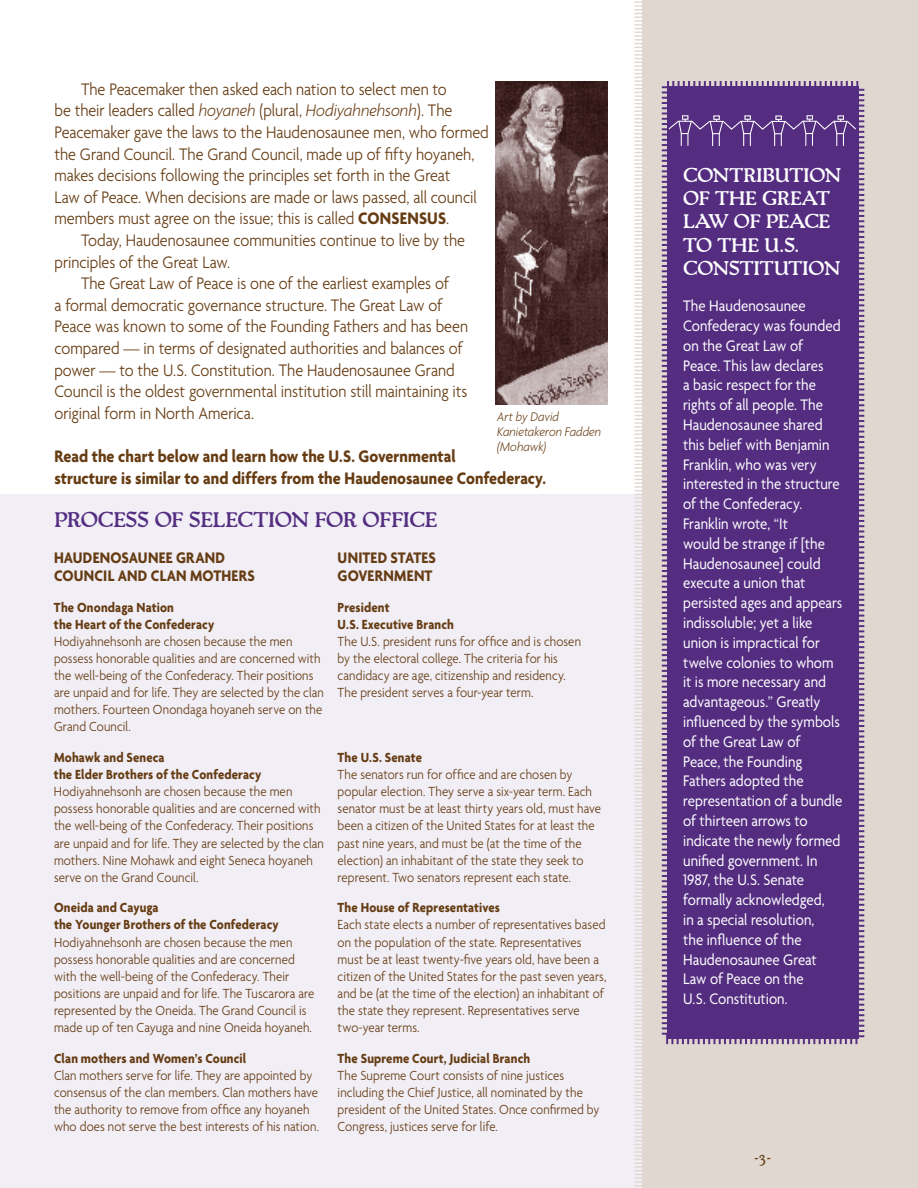
<style>
.page{position:relative;width:918px;height:1188px;background:#fff}
.page>*{position:absolute;margin:0;border:0;box-sizing:border-box;transform-origin:0 0}
.t1{font:700 21px "Packard";letter-spacing:-.01em;color:#542d81}
.t2{font:700 19.5px/23.4px "Packard";color:#fff}
.t3{font:300 18px/21.6px "Agenda";letter-spacing:-.005em;color:#663c13;scale:.9 1}
.t4{font:700 18px/21.6px "Agenda";letter-spacing:.005em;color:#663c13;scale:.9 1}
.t5{font:300 18px "Packard";color:#663c13}
.t6{font:16.5px/19.8px "Agenda";color:#fff;scale:.9 1}
.t7{font:700 16.5px/18px "Agenda";letter-spacing:.015em;color:#663c13;scale:.9 1}
.t8{font:300 14.25px/17.1px "Agenda";letter-spacing:.005em;color:#663c13;scale:.9 1}
.t9{font:700 14.25px/17.1px "Agenda";letter-spacing:.01em;color:#663c13;scale:.9 1}
.t10{font:italic 300 13.5px/15px "Agenda";color:#663c13;scale:.9 1}
.s1{font-style:italic}
.s2{font-weight:700}
</style>
<div class="page">
<div style="left:0;top:494px;width:918px;height:694px;background:#f1eef5"></div>
<div style="left:642px;top:0;width:276px;height:1188px;background:#e0d8d0"></div>
<svg style="left:634px;top:1px;width:8px;height:1186px"></svg>
<img style="left:496px;top:81px;width:112px;height:324px">
<div style="left:661px;top:81px;width:204px;height:964px;background:#542d81"></div>
<svg style="left:668px;top:115px;width:189px;height:32px;background:#67458f"></svg>
<p class="t3" style="left:54px;top:78px;width:484px;text-indent:27px">The Peacemaker then asked each nation to select men to<br>be their leaders called <span class="s1">hoyaneh</span> (plural, <span class="s1">Hodiyahnehsonh</span>). The Peacemaker gave the laws to the Haudenosaunee men, who formed the Grand Council. The Grand Council, made up of fifty hoyaneh, makes decisions following the principles set forth in the Great<br>Law of Peace. When decisions are made or laws passed, all council members must agree on the issue; this is called <span class="s2">CONSENSUS</span>.</p>
<p class="t3" style="left:54px;top:229px;width:458px;text-indent:27px">Today, Haudenosaunee communities continue to live by the principles of the Great Law.</p>
<p class="t3" style="left:54px;top:272px;width:461px;text-indent:27px">The Great Law of Peace is one of the earliest examples of<br>a formal democratic governance structure. The Great Law of Peace was known to some of the Founding Fathers and has been compared — in terms of designated authorities and balances of power — to the U.S. Constitution. The Haudenosaunee Grand Council is the oldest governmental institution still maintaining its original form in North America.</p>
<p class="t4" style="left:54px;top:445px;width:548px">Read the chart below and learn how the U.S. Governmental<br>structure is similar to and differs from the Haudenosaunee Confederacy.</p>
<h1 class="t1" style="left:54px;top:505px;width:384px">PROCESS OF SELECTION FOR OFFICE</h1>
<p class="t10" style="left:497px;top:409px;width:117px">Art by David<br>Kanietakeron Fadden (Mohawk)</p>
<p class="t7" style="left:54px;top:548px;width:225px">HAUDENOSAUNEE GRAND<br>COUNCIL AND CLAN MOTHERS</p>
<p class="t9" style="left:54px;top:598px;width:180px">The Onondaga Nation<br>the Heart of the Confederacy</p>
<p class="t8" style="left:54px;top:633px;width:301px">Hodiyahnehsonh are chosen because the men possess honorable qualities and are concerned with the well-being of the Confederacy. Their positions are unpaid and for life. They are selected by the clan mothers. Fourteen Onondaga hoyaneh serve on the Grand Council.</p>
<p class="t9" style="left:54px;top:749px;width:232px">Mohawk and Seneca<br>the Elder Brothers of the Confederacy</p>
<p class="t8" style="left:54px;top:783px;width:301px">Hodiyahnehsonh are chosen because the men possess honorable qualities and are concerned with the well-being of the Confederacy. Their positions are unpaid and for life. They are selected by the clan mothers. Nine Mohawk and eight Seneca hoyaneh serve on the Grand Council.</p>
<p class="t9" style="left:54px;top:899px;width:251px">Oneida and Cayuga<br>the Younger Brothers of the Confederacy</p>
<p class="t8" style="left:54px;top:933px;width:291px">Hodiyahnehsonh are chosen because the men possess honorable qualities and are concerned with the well-being of the Confederacy. Their positions are unpaid and for life. The Tuscarora are represented by the Oneida. The Grand Council is made up of ten Cayuga and nine Oneida hoyaneh.</p>
<p class="t9" style="left:54px;top:1049px;width:215px">Clan mothers and Women’s Council</p>
<p class="t8" style="left:54px;top:1066px;width:296px">Clan mothers serve for life. They are appointed by consensus of the clan members. Clan mothers have the authority to remove from office any hoyaneh who does not serve the best interests of his nation.</p>
<p class="t7" style="left:338px;top:548px;width:111px">UNITED STATES<br>GOVERNMENT</p>
<p class="t9" style="left:338px;top:598px;width:131px">President<br>U.S. Executive Branch</p>
<p class="t8" style="left:338px;top:633px;width:272px">The U.S. president runs for office and is chosen by the electoral college. The criteria for his candidacy are age, citizenship and residency.<br>The president serves a four-year term.</p>
<p class="t9" style="left:338px;top:749px;width:95px">The U.S. Senate</p>
<p class="t8" style="left:338px;top:766px;width:294px">The senators run for office and are chosen by popular election. They serve a six-year term. Each senator must be at least thirty years old, must have been a citizen of the United States for at least the past nine years, and must be (at the time of the election) an inhabitant of the state they seek to represent. Two senators represent each state.</p>
<p class="t9" style="left:338px;top:899px;width:182px">The House of Representatives</p>
<p class="t8" style="left:338px;top:916px;width:300px">Each state elects a number of representatives based on the population of the state. Representatives must be at least twenty-five years old, have been a citizen of the United States for the past seven years, and be (at the time of the election) an inhabitant of the state they represent. Representatives serve two-year terms.</p>
<p class="t9" style="left:338px;top:1049px;width:215px">The Supreme Court, Judicial Branch</p>
<p class="t8" style="left:338px;top:1066px;width:292px">The Supreme Court consists of nine justices including the Chief Justice, all nominated by the president of the United States. Once confirmed by Congress, justices serve for life.</p>
<h2 class="t2" style="left:683px;top:163px;width:160px">CONTRIBUTION<br>OF THE GREAT<br>LAW OF PEACE<br>TO THE U.S.<br>CONSTITUTION</h2>
<p class="t6" style="left:683px;top:296px;width:178px">The Haudenosaunee<br>Confederacy was founded on the Great Law of<br>Peace. This law declares<br>a basic respect for the rights of all people. The<br>Haudenosaunee shared this belief with Benjamin<br>Franklin, who was very interested in the structure of the Confederacy.<br>Franklin wrote, “It<br>would be strange if [the<br>Haudenosaunee] could execute a union that persisted ages and appears indissoluble; yet a like union is impractical for twelve colonies to whom it is more necessary and advantageous.” Greatly influenced by the symbols of the Great Law of<br>Peace, the Founding<br>Fathers adopted the representation of a bundle of thirteen arrows to indicate the newly formed unified government. In<br>1987, the U.S. Senate formally acknowledged,<br>in a special resolution,<br>the influence of the<br>Haudenosaunee Great<br>Law of Peace on the<br>U.S. Constitution.</p>
<p class="t5" style="left:754px;top:1144px;width:18px">-3-</p>
</div>
